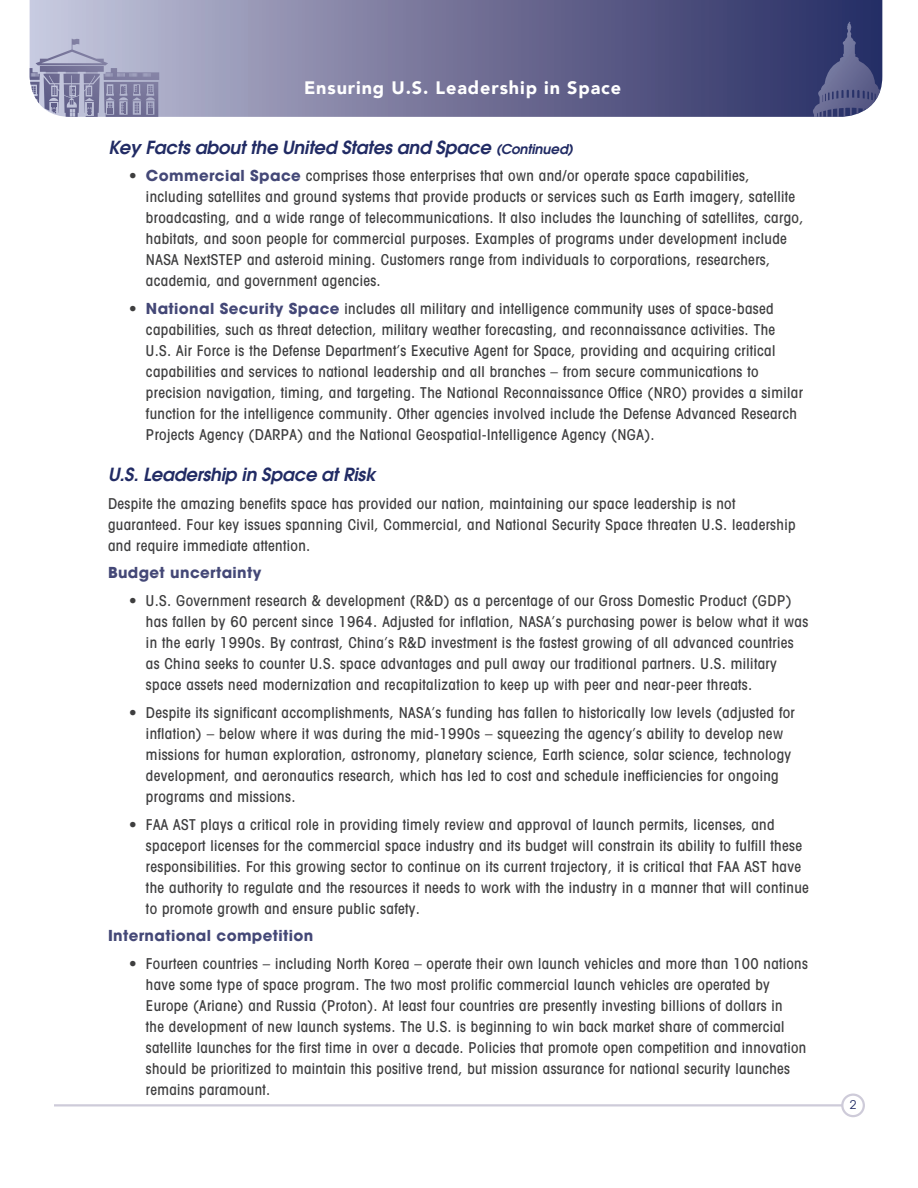
<style>
.page{position:relative;width:918px;height:1188px;background:#fff}
.page>*{position:absolute;margin:0;border:0;box-sizing:border-box;transform-origin:0 0}
.t1{font:italic 600 18px "Avant Garde";letter-spacing:-.01em;color:#212b64}
.t2{font:900 18px "Avenir";letter-spacing:.05em;color:#fff}
.t3{font:500 condensed 15px/21px "Avant Garde";letter-spacing:.025em;color:#3e3e3f}
.t4{font:700 15px "Avant Garde";letter-spacing:.025em;color:#444877}
.t5{font:12px "Avant Garde";color:#212b64}
.s1{font-size:13.5px}
.s2{font-weight:700;font-stretch:normal;color:#444877}
</style>
<div class="page">
<hr style="left:54px;top:1104px;width:788px;height:2px;background:#cecbd9">
<div style="left:841px;top:1094px;width:24px;height:23px;border:2px solid #cecbd9;border-radius:50%"></div>
<svg style="left:30px;top:0;width:852px;height:117px;background:#727299"></svg>
<svg style="left:30px;top:39px;width:129px;height:78px;background:#9fa0bc"></svg>
<svg style="left:813px;top:22px;width:67px;height:95px;background:#4c5280"></svg>
<p class="t2" style="left:304px;top:73px;width:319px">Ensuring U.S. Leadership in Space</p>
<p class="t1" style="left:108px;top:136px;width:466px">Key Facts about the United States and Space <span class="s1">(Continued)</span></p>
<p class="t3" style="left:146px;top:165px;width:659px;text-indent:-17px">• <span class="s2">Commercial Space</span> comprises those enterprises that own and/or operate space capabilities, including satellites and ground systems that provide products or services such as Earth imagery, satellite broadcasting, and a wide range of telecommunications. It also includes the launching of satellites, cargo, habitats, and soon people for commercial purposes. Examples of programs under development include NASA NextSTEP and asteroid mining. Customers range from individuals to corporations, researchers, academia, and government agencies.</p>
<p class="t3" style="left:146px;top:298px;width:658px;text-indent:-17px">• <span class="s2">National Security Space</span> includes all military and intelligence community uses of space-based capabilities, such as threat detection, military weather forecasting, and reconnaissance activities. The U.S. Air Force is the Defense Department’s Executive Agent for Space, providing and acquiring critical capabilities and services to national leadership and all branches – from secure communications to precision navigation, timing, and targeting. The National Reconnaissance Office (NRO) provides a similar function for the intelligence community. Other agencies involved include the Defense Advanced Research Projects Agency (DARPA) and the National Geospatial-Intelligence Agency (NGA).</p>
<p class="t1" style="left:108px;top:463px;width:269px">U.S. Leadership in Space at Risk</p>
<p class="t3" style="left:108px;top:493px;width:689px">Despite the amazing benefits space has provided our nation, maintaining our space leadership is not guaranteed. Four key issues spanning Civil, Commercial, and National Security Space threaten U.S. leadership and require immediate attention.</p>
<p class="t4" style="left:108px;top:563px;width:155px">Budget uncertainty</p>
<p class="t3" style="left:146px;top:590px;width:664px;text-indent:-17px">• U.S. Government research &amp; development (R&amp;D) as a percentage of our Gross Domestic Product (GDP) has fallen by 60 percent since 1964. Adjusted for inflation, NASA’s purchasing power is below what it was in the early 1990s. By contrast, China’s R&amp;D investment is the fastest growing of all advanced countries as China seeks to counter U.S. space advantages and pull away our traditional partners. U.S. military space assets need modernization and recapitalization to keep up with peer and near-peer threats.</p>
<p class="t3" style="left:146px;top:702px;width:650px;text-indent:-17px">• Despite its significant accomplishments, NASA’s funding has fallen to historically low levels (adjusted for inflation) – below where it was during the mid-1990s – squeezing the agency’s ability to develop new missions for human exploration, astronomy, planetary science, Earth science, solar science, technology development, and aeronautics research, which has led to cost and schedule inefficiencies for ongoing programs and missions.</p>
<p class="t3" style="left:146px;top:814px;width:664px;text-indent:-17px">• FAA AST plays a critical role in providing timely review and approval of launch permits, licenses, and spaceport licenses for the commercial space industry and its budget will constrain its ability to fulfill these responsibilities. For this growing sector to continue on its current trajectory, it is critical that FAA AST have the authority to regulate and the resources it needs to work with the industry in a manner that will continue to promote growth and ensure public safety.</p>
<p class="t4" style="left:108px;top:926px;width:207px">International competition</p>
<p class="t3" style="left:146px;top:953px;width:663px;text-indent:-17px">• Fourteen countries – including North Korea – operate their own launch vehicles and more than 100 nations have some type of space program. The two most prolific commercial launch vehicles are operated by Europe (Ariane) and Russia (Proton). At least four countries are presently investing billions of dollars in<br>the development of new launch systems. The U.S. is beginning to win back market share of commercial satellite launches for the first time in over a decade. Policies that promote open competition and innovation should be prioritized to maintain this positive trend, but mission assurance for national security launches remains paramount.</p>
<p class="t5" style="left:850px;top:1098px;width:8px">2</p>
</div>
